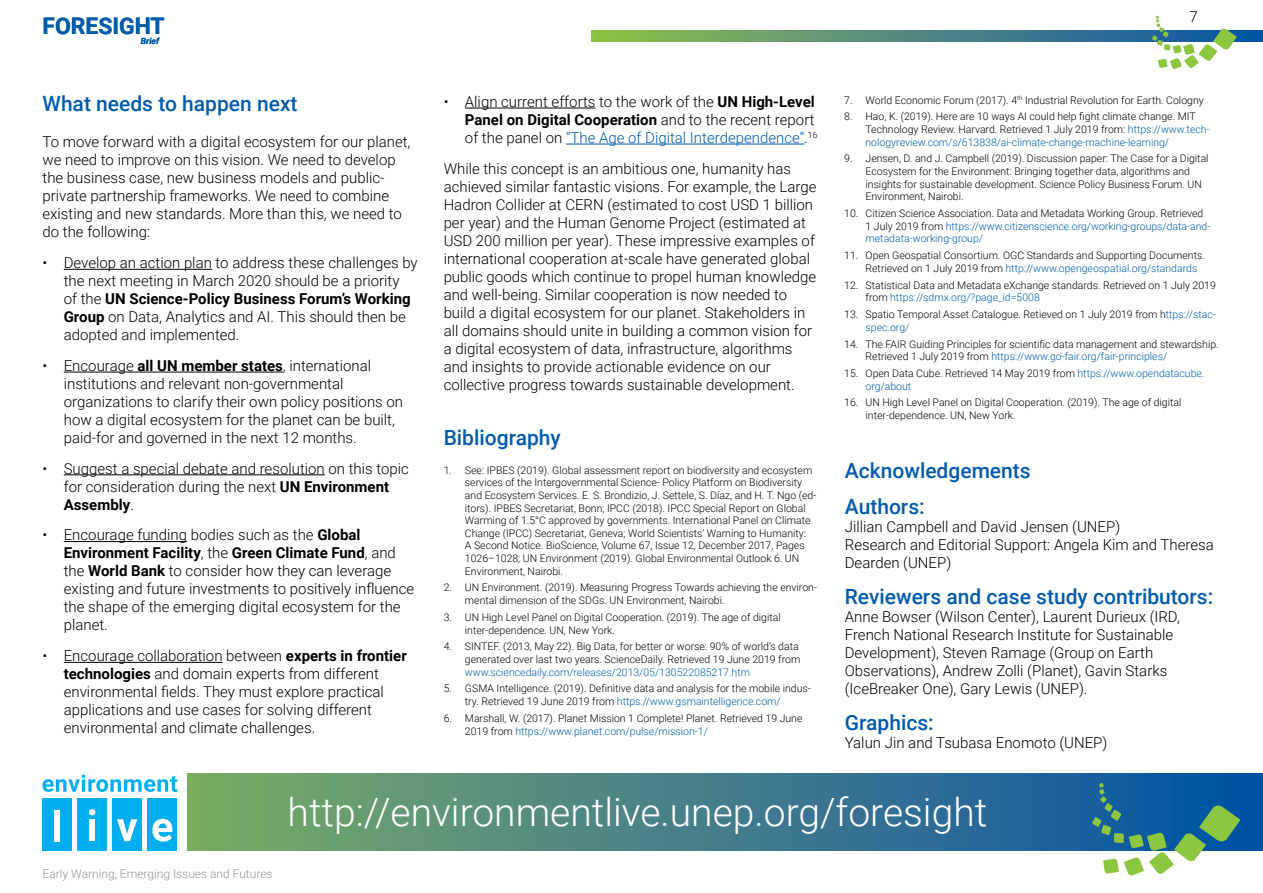
<style>
.page{position:relative;width:1263px;height:893px;background:#fff}
.page>*{position:absolute;margin:0;border:0;box-sizing:border-box;transform-origin:0 0}
.t1{font:300 39px "Roboto";color:#fff}
.t2{font:700 22.95px "Roboto";color:#005baa}
.t3{font:500 21px/36px "Roboto";color:#005baa}
.t4{font:300 15px/18px "Roboto";color:#000}
.t5{font:300 12px "Roboto";color:#939598}
.t6{font:300 10.5px/12.6px "Roboto";color:#000}
.t7{font:300 10.5px "Roboto";color:#005baa}
.t8{font:italic 700 8.7px "Roboto";color:#005baa}
.s1{font-weight:700}
.s2{color:#005baa}
</style>
<div class="page">
<svg style="left:591px;top:30px;width:672px;height:12px;background:#558e79"></svg>
<svg style="left:1152px;top:16px;width:85px;height:53px"></svg>
<svg style="left:43px;top:774px;width:134px;height:18px"></svg>
<div style="left:43px;top:798px;width:29px;height:52px;background:#00aeef"></div>
<div style="left:78px;top:798px;width:29px;height:52px;background:#00aeef"></div>
<div style="left:113px;top:798px;width:29px;height:52px;background:#00aeef"></div>
<div style="left:148px;top:798px;width:29px;height:52px;background:#00aeef"></div>
<div style="left:55px;top:810px;width:5px;height:31px;background:#fff"></div>
<div style="left:89px;top:819px;width:6px;height:22px;background:#fff"></div>
<svg style="left:117px;top:819px;width:20px;height:22px"></svg>
<svg style="left:152px;top:819px;width:20px;height:22px"></svg>
<svg style="left:89px;top:809px;width:6px;height:6px"></svg>
<div style="left:187px;top:774px;width:1076px;height:76px;background:linear-gradient(to right,#7dab67,#0550a9)"></div>
<svg style="left:1092px;top:783px;width:148px;height:93px"></svg>
<hr style="left:465px;top:108px;width:130px;height:1px;background:#000">
<hr style="left:566px;top:144px;width:238px;height:1px;background:#005baa">
<hr style="left:64px;top:269px;width:148px;height:1px;background:#000">
<hr style="left:64px;top:372px;width:219px;height:1px;background:#000">
<hr style="left:64px;top:474px;width:261px;height:1px;background:#000">
<hr style="left:64px;top:541px;width:123px;height:1px;background:#000">
<hr style="left:64px;top:662px;width:159px;height:1px;background:#000">
<h2 class="t2" style="left:43px;top:10px;width:124px">FORESIGHT</h2>
<p class="t8" style="left:141px;top:35px;width:20px">Brief</p>
<h3 class="t3" style="left:43px;top:85px;width:257px">What needs to happen next</h3>
<p class="t4" style="left:43px;top:133px;width:369px">To move forward with a digital ecosystem for our planet, we need to improve on this vision. We need to develop the business case, new business models and public&shy;private partnership frameworks. We need to combine existing and new standards. More than this, we need to do the following:</p>
<h3 class="t4" style="left:64px;top:253px;width:355px;text-indent:-21px">• Develop an action plan to address these challenges by the next meeting in March 2020 should be a priority<br>of the <span class="s1">UN Science-Policy Business Forum’s Working Group</span> on Data, Analytics and AI. This should then be adopted and implemented.</h3>
<p class="t4" style="left:64px;top:356px;width:341px;text-indent:-21px">• Encourage <span class="s1">all UN member states</span>, international institutions and relevant non-governmental organizations to clarify their own policy positions on how a digital ecosystem for the planet can be built, paid-for and governed in the next 12 months.</p>
<h3 class="t4" style="left:64px;top:459px;width:347px;text-indent:-21px">• Suggest a special debate and resolution on this topic for consideration during the next <span class="s1">UN Environment<br>Assembly</span>.</h3>
<p class="t4" style="left:64px;top:526px;width:352px;text-indent:-21px">• Encourage funding bodies such as the <span class="s1">Global Environment Facility</span>, the <span class="s1">Green Climate Fund</span>, and the <span class="s1">World Bank</span> to consider how they can leverage existing and future investments to positively influence the shape of the emerging digital ecosystem for the planet.</p>
<p class="t4" style="left:64px;top:646px;width:345px;text-indent:-21px">• Encourage collaboration between <span class="s1">experts in frontier technologies</span> and domain experts from different environmental fields. They must explore practical applications and use cases for solving different environmental and climate challenges.</p>
<h3 class="t4" style="left:465px;top:92px;width:354px;text-indent:-21px">• Align current efforts to the work of the <span class="s1">UN High-Level<br>Panel on Digital Cooperation</span> and to the recent report of the panel on <span class="s2">“The Age of Digital Interdependence”</span>.<sup>16</sup></h3>
<p class="t4" style="left:444px;top:159px;width:374px">While this concept is an ambitious one, humanity has achieved similar fantastic visions. For example, the Large Hadron Collider at CERN (estimated to cost USD 1 billion per year) and the Human Genome Project (estimated at USD 200 million per year). These impressive examples of international cooperation at-scale have generated global public goods which continue to propel human knowledge and well-being. Similar cooperation is now needed to build a digital ecosystem for our planet. Stakeholders in all domains should unite in building a common vision for a digital ecosystem of data, infrastructure, algorithms and insights to provide actionable evidence on our collective progress towards sustainable development.</p>
<h3 class="t3" style="left:444px;top:419px;width:119px">Bibliography</h3>
<p class="t6" style="left:465px;top:463px;width:353px;text-indent:-21px">1. See: IPBES (2019). Global assessment report on biodiversity and ecosystem services of the Intergovernmental Science- Policy Platform on Biodiversity and Ecosystem Services. E. S. Brondizio, J. Settele, S. Díaz, and H. T. Ngo (ed&shy;itors). IPBES Secretariat, Bonn; IPCC (2018). IPCC Special Report on Global Warming of 1.5°C approved by governments. International Panel on Climate Change (IPCC) Secretariat, Geneva; World Scientists’ Warning to Humanity:<br>A Second Notice. BioScience, Volume 67, Issue 12, December 2017, Pages 1026–1028; UN Environment (2019). Global Environmental Outlook 6. UN Environment, Nairobi.</p>
<p class="t6" style="left:465px;top:581px;width:354px;text-indent:-21px">2. UN Environment. (2019). Measuring Progress Towards achieving the environ&shy;mental dimension of the SDGs. UN Environment, Nairobi.</p>
<p class="t6" style="left:465px;top:610px;width:317px;text-indent:-21px">3. UN High Level Panel on Digital Cooperation. (2019). The age of digital inter-dependence. UN, New York.</p>
<p class="t6" style="left:444px;top:640px;width:358px;text-align:right">4. SINTEF. (2013, May 22). Big Data, for better or worse: 90% of world’s data generated over last two years. ScienceDaily. Retrieved 19 June 2019 from</p>
<p class="t7" style="left:465px;top:664px;width:287px">www.sciencedaily.com/releases/2013/05/130522085217.htm</p>
<p class="t6" style="left:465px;top:682px;width:347px;text-indent:-21px">5. GSMA Intelligence. (2019). Definitive data and analysis for the mobile indus&shy;try. Retrieved 19 June 2019 from <span class="s2">https://www.gsmaintelligence.com/</span></p>
<p class="t6" style="left:465px;top:711px;width:339px;text-indent:-21px">6. Marshall, W. (2017). Planet Mission 1 Complete! Planet. Retrieved 19 June<br>2019 from <span class="s2">https://www.planet.com/pulse/mission-1/</span></p>
<h3 class="t4" style="left:1189px;top:7px;width:10px">7</h3>
<p class="t6" style="left:844px;top:93px;width:361px">7. World Economic Forum (2017). 4<sup>th</sup> Industrial Revolution for Earth. Cologny</p>
<p class="t6" style="left:865px;top:110px;width:346px;text-indent:-21px">8. Hao, K. (2019). Here are 10 ways AI could help fight climate change. MIT<br>Technology Review. Harvard. Retrieved 1 July 2019 from: <span class="s2">https://www.tech&shy;nologyreview.com/s/613838/ai-climate-change-machine-learning/</span></p>
<p class="t6" style="left:865px;top:152px;width:345px;text-indent:-21px">9. Jensen, D. and J. Campbell (2019). Discussion paper: The Case for a Digital Ecosystem for the Environment: Bringing together data, algorithms and insights for sustainable development. Science Policy Business Forum. UN Environment, Nairobi.</p>
<p class="t6" style="left:865px;top:207px;width:346px;text-indent:-21px">10. Citizen Science Association. Data and Metadata Working Group. Retrieved<br>1 July 2019 from <span class="s2">https://www.citizenscience.org/working-groups/data-and&shy;metadata-working-group/</span></p>
<p class="t6" style="left:865px;top:249px;width:341px;text-indent:-21px">11. Open Geospatial Consortium. OGC Standards and Supporting Documents.<br>Retrieved on 1 July 2019 from <span class="s2">http://www.opengeospatial.org/standards</span></p>
<p class="t6" style="left:865px;top:278px;width:352px;text-indent:-21px">12. Statistical Data and Metadata eXchange standards. Retrieved on 1 July 2019 from <span class="s2">https://sdmx.org/?page_id=5008</span></p>
<p class="t6" style="left:865px;top:308px;width:352px;text-indent:-21px">13. Spatio Temporal Asset Catalogue. Retieved on 1 July 2019 from h<span class="s2">ttps://stac&shy;spec.org/</span></p>
<p class="t6" style="left:865px;top:337px;width:355px;text-indent:-21px">14. The FAIR Guiding Principles for scientific data management and stewardship.<br>Retrieved 1 July 2019 from <span class="s2">https://www.go-fair.org/fair-principles/</span></p>
<p class="t6" style="left:865px;top:367px;width:340px;text-indent:-21px">15. Open Data Cube. Retrieved 14 May 2019 from <span class="s2">https://www.opendatacube. org/about</span></p>
<p class="t6" style="left:865px;top:396px;width:317px;text-indent:-21px">16. UN High Level Panel on Digital Cooperation. (2019). The age of digital inter-dependence. UN, New York.</p>
<h3 class="t3" style="left:845px;top:451px;width:187px">Acknowledgements<br>Authors:</h3>
<h3 class="t4" style="left:845px;top:517px;width:370px">Jillian Campbell and David Jensen (UNEP)<br>Research and Editorial Support: Angela Kim and Theresa<br>Dearden (UNEP)</h3>
<h3 class="t3" style="left:845px;top:577px;width:370px">Reviewers and case study contributors:</h3>
<p class="t4" style="left:845px;top:607px;width:337px">Anne Bowser (Wilson Center), Laurent Durieux (IRD, French National Research Institute for Sustainable Development), Steven Ramage (Group on Earth Observations), Andrew Zolli (Planet), Gavin Starks (IceBreaker One), Gary Lewis (UNEP).</p>
<h3 class="t3" style="left:845px;top:703px;width:90px">Graphics:</h3>
<h3 class="t4" style="left:845px;top:733px;width:264px">Yalun Jin and Tsubasa Enomoto (UNEP)</h3>
<p class="t5" style="left:43px;top:865px;width:232px">Early Warning, Emerging Issues and Futures</p>
<h1 class="t1" style="left:288px;top:784px;width:701px">http://environmentlive.unep.org/foresight</h1>
</div>
